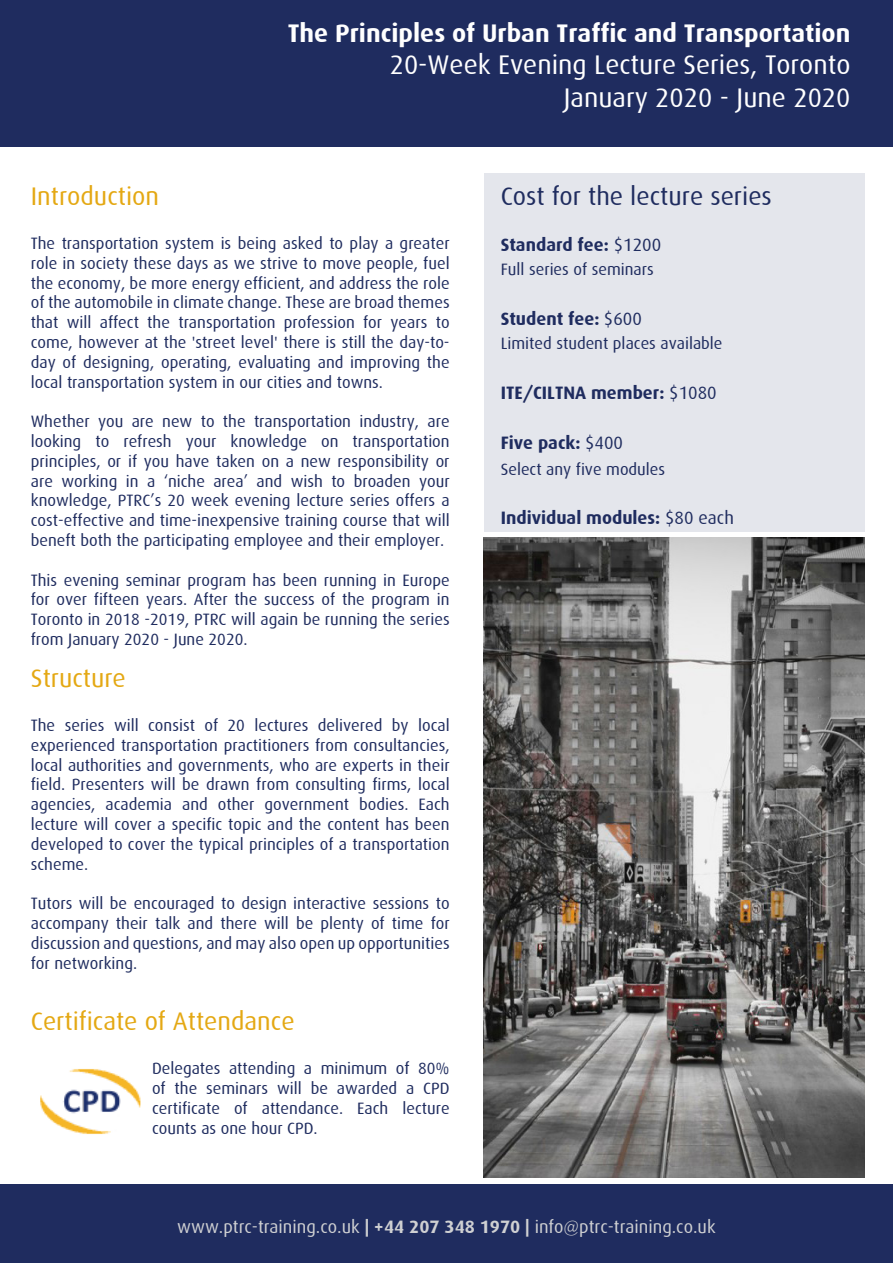
<style>
.page{position:relative;width:893px;height:1263px;background:#fff}
.page>*{position:absolute;margin:0;border:0;box-sizing:border-box;transform-origin:0 0}
.t1{font:27px "Dax";color:#fff}
.t2{font:700 25.5px "Dax";color:#fff}
.Programme_Title{font:25.5px "Dax";color:#e4a813}
.t3{font:25.5px "Dax";color:#1f2c5f}
.t4{font:700 18px "Dax";color:#1f2c5f}
.t5{font:18px "Dax";color:#cfd0d2}
.t6{font:16.5px/19.8px "Dax";color:#1f2c5f;text-align:justify}
.s1{font-weight:400}
.s2{font-weight:700}
</style>
<div class="page">
<div style="left:484px;top:173px;width:380px;height:358px;background:#e4e6ec"></div>
<div style="left:0;top:0;width:893px;height:147px;background:#1f2c5f"></div>
<div style="left:0;top:1184px;width:893px;height:79px;background:#1f2c5f"></div>
<img style="left:484px;top:538px;width:380px;height:640px">
<img style="left:40px;top:1069px;width:101px;height:65px">
<p class="t2" style="left:288px;top:19px;width:564px">The Principles of Urban Traffic and Transportation</p>
<p class="t1" style="left:390px;top:50px;width:462px">20-Week Evening Lecture Series, Toronto</p>
<p class="t1" style="left:564px;top:82px;width:288px">January 2020 - June 2020</p>
<p class="Programme_Title" style="left:31px;top:182px;width:130px">Introduction</p>
<p class="t6" style="left:31px;top:234px;width:420px">The transportation system is being asked to play a greater role in society these days as we strive to move people, fuel the economy, be more energy efficient, and address the role of the automobile in climate change. These are broad themes that will affect the transportation profession for years to come, however at the 'street level' there is still the day-to&shy;day of designing, operating, evaluating and improving the local transportation system in our cities and towns.</p>
<p class="t6" style="left:31px;top:412px;width:420px">Whether you are new to the transportation industry, are looking to refresh your knowledge on transportation principles, or if you have taken on a new responsibility or are working in a ‘niche area’ and wish to broaden your knowledge, PTRC’s 20 week evening lecture series offers a cost-effective and time-inexpensive training course that will beneft both the participating employee and their employer.</p>
<p class="t6" style="left:31px;top:570px;width:420px">This evening seminar program has been running in Europe for over fifteen years. After the success of the program in Toronto in 2018 -2019, PTRC will again be running the series from January 2020 - June 2020.</p>
<p class="Programme_Title" style="left:31px;top:664px;width:97px">Structure</p>
<p class="t6" style="left:31px;top:715px;width:420px">The series will consist of 20 lectures delivered by local experienced transportation practitioners from consultancies, local authorities and governments, who are experts in their field. Presenters will be drawn from consulting firms, local agencies, academia and other government bodies. Each lecture will cover a specific topic and the content has been developed to cover the typical principles of a transportation scheme.</p>
<p class="t6" style="left:31px;top:894px;width:420px">Tutors will be encouraged to design interactive sessions to accompany their talk and there will be plenty of time for discussion and questions, and may also open up opportunities for networking.</p>
<p class="Programme_Title" style="left:31px;top:1007px;width:265px">Certificate of Attendance</p>
<p class="t6" style="left:152px;top:1059px;width:299px">Delegates attending a minimum of 80% of the seminars will be awarded a CPD certificate of attendance. Each lecture counts as one hour CPD.</p>
<p class="t3" style="left:501px;top:182px;width:273px">Cost for the lecture series</p>
<p class="t4" style="left:501px;top:234px;width:162px">Standard fee: <span class="s1">$1200</span></p>
<p class="t6" style="left:501px;top:259px;width:155px">Full series of seminars</p>
<p class="t4" style="left:501px;top:308px;width:143px">Student fee: <span class="s1">$600</span></p>
<p class="t6" style="left:501px;top:333px;width:223px">Limited student places available</p>
<p class="t4" style="left:501px;top:382px;width:218px">ITE/CILTNA member: <span class="s1">$1080</span></p>
<p class="t4" style="left:501px;top:432px;width:124px">Five pack: <span class="s1">$400</span></p>
<p class="t6" style="left:501px;top:459px;width:166px">Select any five modules</p>
<p class="t4" style="left:501px;top:508px;width:235px">Individual modules: <span class="s1">$80 each</span></p>
<p class="t5" style="left:177px;top:1217px;width:540px">www.ptrc-training.co.uk <span class="s2">| +44 207 348 1970 |</span> info@ptrc-training.co.uk</p>
</div>
